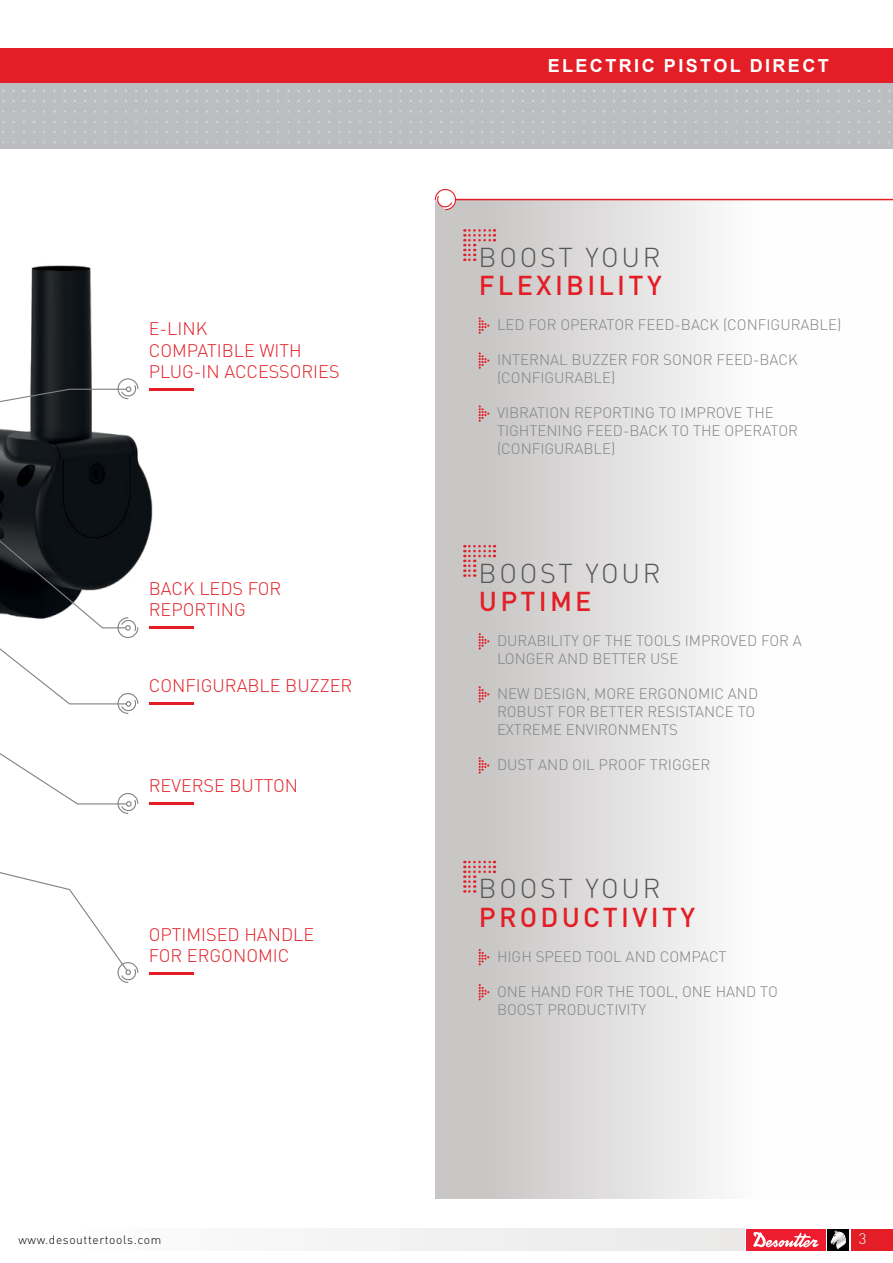
<style>
.page{position:relative;width:893px;height:1263px;background:#fff}
.page>*{position:absolute;margin:0;border:0;box-sizing:border-box;transform-origin:0 0}
.t1{font:500 27px "DIN Pro";letter-spacing:.12em;color:#e31e26}
.t2{font:300 27px "DIN";letter-spacing:.1em;color:#575757}
.t3{font:300 18px/21.6px "DIN";color:#e31e26}
.t4{font:700 18px "Arial";letter-spacing:.135em;color:#fff}
.t5{font:300 15px/18px "DIN";color:#808285}
.t6{font:300 15px "DIN";color:#fff}
.t7{font:300 12px "DIN";letter-spacing:.05em;color:#000}
</style>
<div class="page">
<div style="left:1px;top:83px;width:892px;height:66px;background:#bbbdc1"></div>
<hr style="left:0;top:83px;width:1px;height:66px;background:#bbbdc1">
<div style="left:0;top:49px;width:893px;height:34px;background:#e31e26"></div>
<div style="left:850px;top:1229px;width:43px;height:21px;background:#e31e26"></div>
<svg style="left:827px;top:1229px;width:1px;height:21px"></svg>
<div style="left:828px;top:1229px;width:21px;height:21px;background:#000"></div>
<div style="left:746px;top:1229px;width:80px;height:21px;background:#ed1c2e"></div>
<svg style="left:753px;top:1231px;width:66px;height:16px"></svg>
<svg style="left:830px;top:1230px;width:16px;height:19px"></svg>
<div style="left:70px;top:1229px;width:675px;height:21px;background:#f3f2f2"></div>
<img style="left:0;top:265px;width:194px;height:710px">
<div style="left:435px;top:200px;width:458px;height:999px;background:linear-gradient(to right,#c6c4c3,#fff)"></div>
<svg style="left:434px;top:188px;width:23px;height:23px"></svg>
<hr style="left:456px;top:199px;width:437px;height:1px;background:#e31e26">
<svg style="left:0;top:378px;width:139px;height:44px"></svg>
<svg style="left:0;top:532px;width:139px;height:282px"></svg>
<svg style="left:0;top:851px;width:139px;height:132px"></svg>
<svg style="left:479px;top:317px;width:10px;height:17px"></svg>
<svg style="left:479px;top:352px;width:10px;height:17px"></svg>
<svg style="left:479px;top:405px;width:10px;height:17px"></svg>
<svg style="left:464px;top:229px;width:31px;height:32px"></svg>
<hr style="left:149px;top:972px;width:44px;height:2px;background:#e31e26">
<hr style="left:149px;top:702px;width:44px;height:2px;background:#e31e26">
<hr style="left:149px;top:626px;width:44px;height:3px;background:#e31e26">
<hr style="left:149px;top:388px;width:44px;height:2px;background:#e31e26">
<hr style="left:149px;top:802px;width:44px;height:2px;background:#e31e26">
<svg style="left:479px;top:633px;width:10px;height:17px"></svg>
<svg style="left:479px;top:686px;width:10px;height:17px"></svg>
<svg style="left:479px;top:757px;width:10px;height:17px"></svg>
<svg style="left:464px;top:545px;width:31px;height:32px"></svg>
<svg style="left:479px;top:949px;width:10px;height:16px"></svg>
<svg style="left:479px;top:984px;width:10px;height:16px"></svg>
<svg style="left:464px;top:861px;width:31px;height:32px"></svg>
<p class="t3" style="left:149px;top:317px;width:192px">E-LINK<br>COMPATIBLE WITH<br>PLUG-IN ACCESSORIES</p>
<p class="t3" style="left:149px;top:577px;width:134px">BACK LEDS FOR<br>REPORTING</p>
<p class="t3" style="left:149px;top:675px;width:205px">CONFIGURABLE BUZZER</p>
<p class="t3" style="left:149px;top:775px;width:151px">REVERSE BUTTON</p>
<p class="t3" style="left:149px;top:923px;width:167px">OPTIMISED HANDLE<br>FOR ERGONOMIC</p>
<p class="t7" style="left:18px;top:1232px;width:144px">www.desouttertools.com</p>
<p class="t4" style="left:548px;top:53px;width:283px">ELECTRIC PISTOL DIRECT</p>
<h1 class="t2" style="left:479px;top:240px;width:183px">BOOST YOUR</h1>
<h1 class="t1" style="left:479px;top:264px;width:184px">FLEXIBILITY</h1>
<p class="t5" style="left:497px;top:316px;width:346px">LED FOR OPERATOR FEED-BACK (CONFIGURABLE)</p>
<p class="t5" style="left:497px;top:351px;width:302px">INTERNAL BUZZER FOR SONOR FEED-BACK (CONFIGURABLE)</p>
<p class="t5" style="left:497px;top:404px;width:302px">VIBRATION REPORTING TO IMPROVE THE<br>TIGHTENING FEED-BACK TO THE OPERATOR (CONFIGURABLE)</p>
<h1 class="t2" style="left:479px;top:556px;width:183px">BOOST YOUR</h1>
<h1 class="t1" style="left:479px;top:579px;width:114px">UPTIME</h1>
<p class="t5" style="left:497px;top:632px;width:306px">DURABILITY OF THE TOOLS IMPROVED FOR A<br>LONGER AND BETTER USE</p>
<p class="t5" style="left:497px;top:685px;width:263px">NEW DESIGN, MORE ERGONOMIC AND<br>ROBUST FOR BETTER RESISTANCE TO<br>EXTREME ENVIRONMENTS</p>
<p class="t5" style="left:497px;top:756px;width:215px">DUST AND OIL PROOF TRIGGER</p>
<h1 class="t2" style="left:479px;top:872px;width:183px">BOOST YOUR</h1>
<h1 class="t1" style="left:479px;top:895px;width:218px">PRODUCTIVITY</h1>
<p class="t5" style="left:497px;top:947px;width:231px">HIGH SPEED TOOL AND COMPACT</p>
<p class="t5" style="left:497px;top:982px;width:282px">ONE HAND FOR THE TOOL, ONE HAND TO<br>BOOST PRODUCTIVITY</p>
<p class="t6" style="left:859px;top:1230px;width:9px">3</p>
</div>
